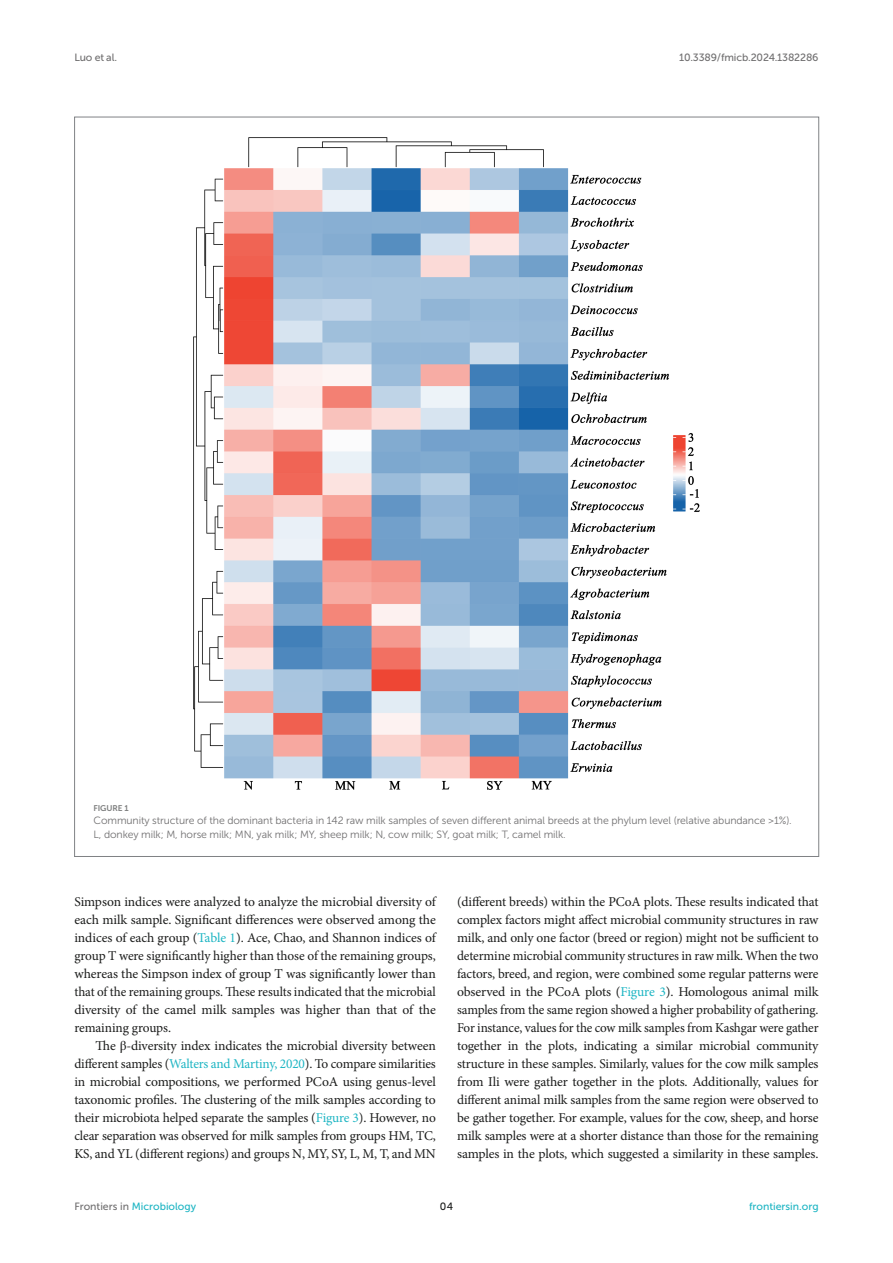
<style>
.page{position:relative;width:893px;height:1263px;background:#fff}
.page>*{position:absolute;margin:0;border:0;box-sizing:border-box;transform-origin:0 0}
.TEXT{font:13.5px/18px "Minion Pro";letter-spacing:-.01em;color:#1b1c1b;text-align:justify}
.TEXT_FLUSH{font:13.5px/18px "Minion Pro";letter-spacing:-.005em;color:#1b1c1b;text-align:justify}
.FIG_LEG{font:10.5px/13.5px "Museo Sans 300";letter-spacing:-.01em;color:#706f70}
.t1{font:10.5px "Museo Sans 500";color:#1db5c3}
.t2{font:10.5px "Museo Sans 500";letter-spacing:-.015em;color:#706f70}
.t3{font:10.5px "Museo Sans 500";color:#1b1c1b}
.FIG_HD{font:8.25px "Museo Sans 700";letter-spacing:-.01em;color:#7e7f7f}
.s1{color:#1db5c3}
.s2{font-family:"STIX General"}
.s3{color:#706f70}
</style>
<div class="page">
<img style="left:193px;top:137px;width:507px;height:653px">
<p class="t2" style="left:74px;top:51px;width:44px">Luo et al.</p>
<p class="t2" style="left:679px;top:51px;width:141px">10.3389/fmicb.2024.1382286</p>
<p class="FIG_HD" style="left:94px;top:803px;width:37px">FIGURE 1</p>
<p class="FIG_LEG" style="left:94px;top:814px;width:700px">Community structure of the dominant bacteria in 142 raw milk samples of seven different animal breeds at the phylum level (relative abundance &gt;1%).<br>L, donkey milk; M, horse milk; MN, yak milk; MY, sheep milk; N, cow milk; SY, goat milk; T, camel milk.</p>
<p class="TEXT_FLUSH" style="left:74px;top:893px;width:363px">Simpson indices were analyzed to analyze the microbial diversity of each milk sample. Significant differences were observed among the indices of each group (<span class="s1">Table 1</span>). Ace, Chao, and Shannon indices of group T were significantly higher than those of the remaining groups, whereas the Simpson index of group T was significantly lower than that of the remaining groups. These results indicated that the microbial diversity of the camel milk samples was higher than that of the remaining groups.</p>
<p class="TEXT" style="left:74px;top:1037px;width:363px;text-indent:21px">The <span class="s2">β</span>-diversity index indicates the microbial diversity between different samples (<span class="s1">Walters and Martiny, 2020</span>). To compare similarities in microbial compositions, we performed PCoA using genus-level taxonomic profiles. The clustering of the milk samples according to their microbiota helped separate the samples (<span class="s1">Figure 3</span>). However, no clear separation was observed for milk samples from groups HM, TC, KS, and YL (different regions) and groups N, MY, SY, L, M, T, and MN</p>
<p class="TEXT" style="left:457px;top:893px;width:363px">(different breeds) within the PCoA plots. These results indicated that complex factors might affect microbial community structures in raw milk, and only one factor (breed or region) might not be sufficient to determine microbial community structures in raw milk. When the two factors, breed, and region, were combined some regular patterns were observed in the PCoA plots (<span class="s1">Figure 3</span>). Homologous animal milk samples from the same region showed a higher probability of gathering.<br>For instance, values for the cow milk samples from Kashgar were gather together in the plots, indicating a similar microbial community structure in these samples. Similarly, values for the cow milk samples from Ili were gather together in the plots. Additionally, values for different animal milk samples from the same region were observed to be gather together. For example, values for the cow, sheep, and horse milk samples were at a shorter distance than those for the remaining samples in the plots, which suggested a similarity in these samples.</p>
<p class="t1" style="left:74px;top:1200px;width:123px"><span class="s3">Frontiers in</span> Microbiology</p>
<p class="t3" style="left:440px;top:1200px;width:15px">04</p>
<p class="t1" style="left:749px;top:1200px;width:71px">frontiersin.org</p>
</div>
